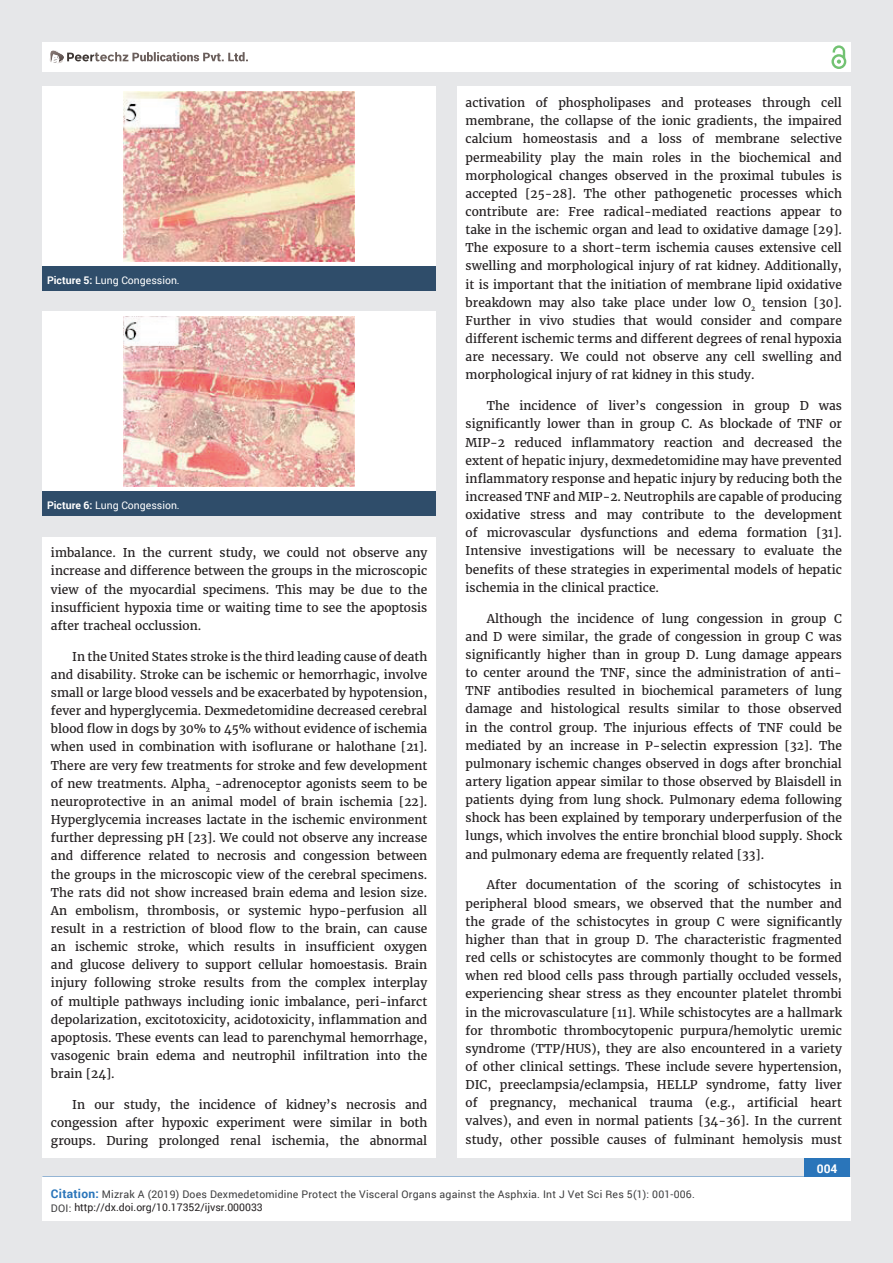
<style>
.page{position:relative;width:893px;height:1263px;background:#e6e7e9}
.page>*{position:absolute;margin:0;border:0;box-sizing:border-box;transform-origin:0 0}
.t1{font:12px/18.1px "Merriweather";color:#231f20;text-align:justify}
.t2{font:700 12px "Roboto";color:#fff}
.t3{font:10.5px/12.8px "Roboto";letter-spacing:.02em;color:#3e3e3f}
.t4{font:10.5px "Roboto";color:#fff}
.s1{font-weight:700}
.s2{font-weight:700;font-size:12px;color:#2a75ba}
.s3{color:#231f20}
</style>
<div class="page">
<div style="left:42px;top:43px;width:808px;height:29px;background:#fff"></div>
<div style="left:831px;top:54px;width:15px;height:15px;border:2px solid #72c272;border-radius:50%"></div>
<svg style="left:831px;top:45px;width:15px;height:19px"></svg>
<div style="left:804px;top:1157px;width:46px;height:43px;background:#2a75ba"></div>
<svg style="left:49px;top:50px;width:199px;height:14px"></svg>
<div style="left:42px;top:1177px;width:809px;height:43px;background:#fff"></div>
<div style="left:42px;top:537px;width:394px;height:621px;background:#fff"></div>
<div style="left:457px;top:87px;width:393px;height:1071px;background:#fff"></div>
<div style="left:43px;top:87px;width:393px;height:179px;background:#fff"></div>
<div style="left:43px;top:266px;width:393px;height:25px;background:#2f4d6a"></div>
<img style="left:124px;top:91px;width:231px;height:171px">
<div style="left:43px;top:312px;width:393px;height:179px;background:#fff"></div>
<div style="left:43px;top:491px;width:393px;height:25px;background:#2f4d6a"></div>
<img style="left:124px;top:316px;width:231px;height:171px">
<p class="t4" style="left:47px;top:273px;width:134px"><span class="s1">Picture 5:</span> Lung Congession.</p>
<p class="t4" style="left:47px;top:498px;width:134px"><span class="s1">Picture 6:</span> Lung Congession.</p>
<p class="t1" style="left:51px;top:544px;width:378px">imbalance. In the current study, we could not observe any increase and difference between the groups in the microscopic view of the myocardial specimens. This may be due to the insufficient hypoxia time or waiting time to see the apoptosis after tracheal occlussion.</p>
<p class="t1" style="left:51px;top:647px;width:378px;text-indent:21px">In the United States stroke is the third leading cause of death and disability. Stroke can be ischemic or hemorrhagic, involve small or large blood vessels and be exacerbated by hypotension, fever and hyperglycemia. Dexmedetomidine decreased cerebral blood flow in dogs by 30% to 45% without evidence of ischemia when used in combination with isoflurane or halothane [21].<br>There are very few treatments for stroke and few development of new treatments. Alpha<sub>2</sub> -adrenoceptor agonists seem to be neuroprotective in an animal model of brain ischemia [22].<br>Hyperglycemia increases lactate in the ischemic environment further depressing pH [23]. We could not observe any increase and difference related to necrosis and congession between the groups in the microscopic view of the cerebral specimens.<br>The rats did not show increased brain edema and lesion size.<br>An embolism, thrombosis, or systemic hypo-perfusion all result in a restriction of blood flow to the brain, can cause an ischemic stroke, which results in insufficient oxygen and glucose delivery to support cellular homoestasis. Brain injury following stroke results from the complex interplay of multiple pathways including ionic imbalance, peri-infarct depolarization, excitotoxicity, acidotoxicity, inflammation and apoptosis. These events can lead to parenchymal hemorrhage, vasogenic brain edema and neutrophil infiltration into the brain [24].</p>
<p class="t1" style="left:51px;top:1096px;width:378px;text-indent:21px">In our study, the incidence of kidney’s necrosis and congession after hypoxic experiment were similar in both groups. During prolonged renal ischemia, the abnormal</p>
<p class="t1" style="left:466px;top:94px;width:378px">activation of phospholipases and proteases through cell membrane, the collapse of the ionic gradients, the impaired calcium homeostasis and a loss of membrane selective permeability play the main roles in the biochemical and morphological changes observed in the proximal tubules is accepted [25-28]. The other pathogenetic processes which contribute are: Free radical-mediated reactions appear to take in the ischemic organ and lead to oxidative damage [29].<br>The exposure to a short-term ischemia causes extensive cell swelling and morphological injury of rat kidney. Additionally, it is important that the initiation of membrane lipid oxidative breakdown may also take place under low O<sub>2</sub> tension [30].<br>Further in vivo studies that would consider and compare different ischemic terms and different degrees of renal hypoxia are necessary. We could not observe any cell swelling and morphological injury of rat kidney in this study.</p>
<p class="t1" style="left:466px;top:397px;width:378px;text-indent:21px">The incidence of liver’s congession in group D was significantly lower than in group C. As blockade of TNF or MIP-2 reduced inflammatory reaction and decreased the extent of hepatic injury, dexmedetomidine may have prevented inflammatory response and hepatic injury by reducing both the increased TNF and MIP-2. Neutrophils are capable of producing oxidative stress and may contribute to the development of microvascular dysfunctions and edema formation [31].<br>Intensive investigations will be necessary to evaluate the benefits of these strategies in experimental models of hepatic ischemia in the clinical practice.</p>
<p class="t1" style="left:466px;top:609px;width:378px;text-indent:21px">Although the incidence of lung congession in group C and D were similar, the grade of congession in group C was significantly higher than in group D. Lung damage appears to center around the TNF, since the administration of anti-TNF antibodies resulted in biochemical parameters of lung damage and histological results similar to those observed in the control group. The injurious effects of TNF could be mediated by an increase in P-selectin expression [32]. The pulmonary ischemic changes observed in dogs after bronchial artery ligation appear similar to those observed by Blaisdell in patients dying from lung shock. Pulmonary edema following shock has been explained by temporary underperfusion of the lungs, which involves the entire bronchial blood supply. Shock and pulmonary edema are frequently related [33].</p>
<p class="t1" style="left:466px;top:876px;width:378px;text-indent:21px">After documentation of the scoring of schistocytes in peripheral blood smears, we observed that the number and the grade of the schistocytes in group C were significantly higher than that in group D. The characteristic fragmented red cells or schistocytes are commonly thought to be formed when red blood cells pass through partially occluded vessels, experiencing shear stress as they encounter platelet thrombi in the microvasculature [11]. While schistocytes are a hallmark for thrombotic thrombocytopenic purpura/hemolytic uremic syndrome (TTP/HUS), they are also encountered in a variety of other clinical settings. These include severe hypertension, DIC, preeclampsia/eclampsia, HELLP syndrome, fatty liver of pregnancy, mechanical trauma (e.g., artificial heart valves), and even in normal patients [34-36]. In the current study, other possible causes of fulminant hemolysis must</p>
<p class="t2" style="left:817px;top:1161px;width:22px">004</p>
<p class="t3" style="left:51px;top:1188px;width:645px"><span class="s2">Citation:</span> Mizrak A (2019) Does Dexmedetomidine Protect the Visceral Organs against the Asphxia. Int J Vet Sci Res 5(1): 001-006.<br>DOI: <span class="s3">http://dx.doi.org/10.17352/ijvsr.000033</span></p>
</div>
